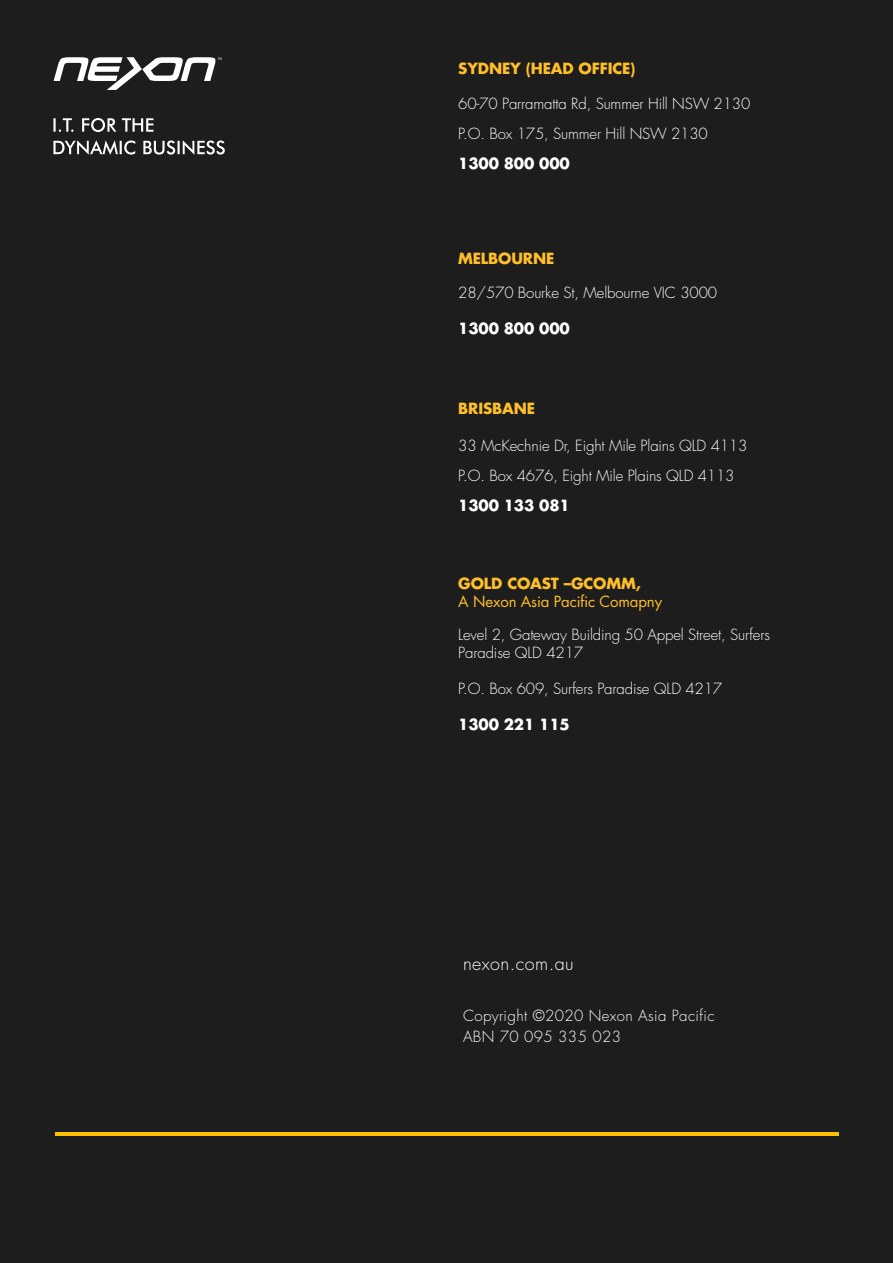
<style>
.page{position:relative;width:893px;height:1263px;background:#1d1d1d}
.page>*{position:absolute;margin:0;border:0;box-sizing:border-box;transform-origin:0 0}
.t1{font:300 18px "Futura Std";letter-spacing:.025em;color:#fff}
.t2{font:300 15px/30px "Futura Std";letter-spacing:-.01em;color:#fff}
.t3{font:700 15px "Futura Std";letter-spacing:-.01em;color:#ffbf29}
.t4{font:300 15px/21px "Futura Std";letter-spacing:.025em;color:#fff}
.t5{font:700 15px "Futura Std";letter-spacing:-.01em;color:#fff}
.t6{font:15px "Futura Std";letter-spacing:-.01em;color:#ffbf29}
</style>
<div class="page">
<svg style="left:54px;top:57px;width:168px;height:33px"></svg>
<svg style="left:53px;top:140px;width:172px;height:15px"></svg>
<svg style="left:53px;top:118px;width:100px;height:14px"></svg>
<hr style="left:55px;top:1132px;width:783px;height:3px;background:#ffc000">
<p class="t3" style="left:458px;top:59px;width:179px">SYDNEY (HEAD OFFICE)</p>
<p class="t2" style="left:458px;top:89px;width:294px">60-70 Parramatta Rd, Summer Hill NSW 2130<br>P.O. Box 175, Summer Hill NSW 2130</p>
<p class="t5" style="left:458px;top:153px;width:113px">1300 800 000</p>
<p class="t3" style="left:458px;top:248px;width:98px">MELBOURNE</p>
<p class="t2" style="left:458px;top:278px;width:260px">28/570 Bourke St, Melbourne VIC 3000</p>
<p class="t5" style="left:458px;top:319px;width:113px">1300 800 000</p>
<p class="t3" style="left:458px;top:399px;width:78px">BRISBANE</p>
<p class="t2" style="left:458px;top:431px;width:291px">33 McKechnie Dr, Eight Mile Plains QLD 4113<br>P.O. Box 4676, Eight Mile Plains QLD 4113</p>
<p class="t5" style="left:458px;top:495px;width:113px">1300 133 081</p>
<p class="t3" style="left:458px;top:573px;width:184px">GOLD COAST –GCOMM,</p>
<p class="t6" style="left:458px;top:591px;width:205px">A Nexon Asia Pacific Comapny</p>
<p class="t2" style="left:458px;top:626px;width:313px;line-height:18px">Level 2, Gateway Building 50 Appel Street, Surfers<br>Paradise QLD 4217</p>
<p class="t2" style="left:458px;top:674px;width:265px">P.O. Box 609, Surfers Paradise QLD 4217</p>
<p class="t5" style="left:458px;top:714px;width:113px">1300 221 115</p>
<p class="t1" style="left:463px;top:953px;width:112px">nexon.com.au</p>
<p class="t4" style="left:463px;top:1005px;width:253px">Copyright ©2020 Nexon Asia Pacific<br>ABN 70 095 335 023</p>
</div>
